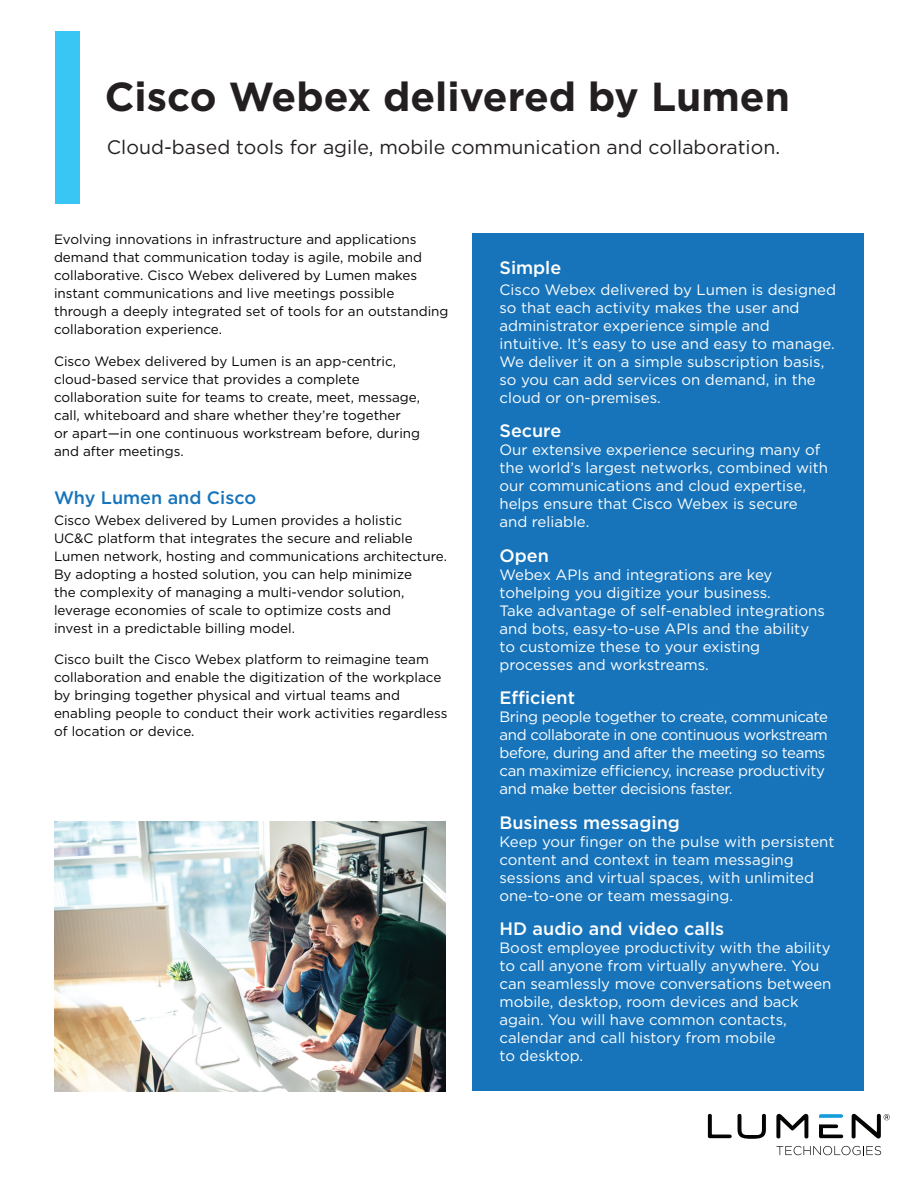
<style>
.page{position:relative;width:918px;height:1188px;background:#fff}
.page>*{position:absolute;margin:0;border:0;box-sizing:border-box;transform-origin:0 0}
.t1{font:700 40.5px "Gotham";color:#231f20}
.t2{font:19.5px "Gotham";color:#231f20}
.t3{font:500 18px "Gotham";color:#fff}
.t4{font:500 18px "Gotham";color:#1774bb}
.t5{font:15px/18px "Gotham";color:#fff}
.t6{font:15px/18px "Gotham";letter-spacing:-.025em;color:#fff}
.t7{font:13.5px/18px "Gotham";color:#040503}
</style>
<div class="page">
<svg style="left:708px;top:1114px;width:24px;height:24px"></svg>
<svg style="left:738px;top:1114px;width:28px;height:25px"></svg>
<svg style="left:776px;top:1114px;width:32px;height:24px"></svg>
<svg style="left:819px;top:1114px;width:24px;height:4px"></svg>
<svg style="left:819px;top:1124px;width:24px;height:14px"></svg>
<svg style="left:852px;top:1114px;width:38px;height:24px"></svg>
<svg style="left:776px;top:1146px;width:105px;height:9px"></svg>
<div style="left:55px;top:31px;width:25px;height:173px;background:#3ac6f4"></div>
<img style="left:54px;top:821px;width:392px;height:270px">
<div style="left:472px;top:233px;width:392px;height:858px;background:#1774bb"></div>
<h1 class="t1" style="left:105px;top:70px;width:687px">Cisco Webex delivered by Lumen</h1>
<h2 class="t2" style="left:107px;top:135px;width:675px">Cloud-based tools for agile, mobile communication and collaboration.</h2>
<p class="t7" style="left:54px;top:230px;width:396px">Evolving innovations in infrastructure and applications demand that communication today is agile, mobile and collaborative. Cisco Webex delivered by Lumen makes instant communications and live meetings possible through a deeply integrated set of tools for an outstanding collaboration experience.</p>
<p class="t7" style="left:54px;top:352px;width:368px">Cisco Webex delivered by Lumen is an app-centric, cloud-based service that provides a complete collaboration suite for teams to create, meet, message, call, whiteboard and share whether they’re together<br>or apart—in one continuous workstream before, during and after meetings.</p>
<h3 class="t4" style="left:54px;top:486px;width:204px">Why Lumen and Cisco</h3>
<p class="t7" style="left:54px;top:511px;width:395px">Cisco Webex delivered by Lumen provides a holistic<br>UC&amp;C platform that integrates the secure and reliable Lumen network, hosting and communications architecture.<br>By adopting a hosted solution, you can help minimize<br>the complexity of managing a multi-vendor solution, leverage economies of scale to optimize costs and<br>invest in a predictable billing model.</p>
<p class="t7" style="left:54px;top:650px;width:395px">Cisco built the Cisco Webex platform to reimagine team collaboration and enable the digitization of the workplace by bringing together physical and virtual teams and enabling people to conduct their work activities regardless of location or device.</p>
<h3 class="t3" style="left:500px;top:255px;width:63px">Simple</h3>
<p class="t5" style="left:500px;top:280px;width:338px">Cisco Webex delivered by Lumen is designed so that each activity makes the user and administrator experience simple and intuitive. It’s easy to use and easy to manage.<br>We deliver it on a simple subscription basis, so you can add services on demand, in the cloud or on-premises.</p>
<h3 class="t3" style="left:500px;top:419px;width:63px">Secure</h3>
<p class="t5" style="left:500px;top:441px;width:330px">Our extensive experience securing many of the world’s largest networks, combined with our communications and cloud expertise, helps ensure that Cisco Webex is secure and reliable.</p>
<h3 class="t3" style="left:500px;top:544px;width:51px">Open</h3>
<p class="t5" style="left:500px;top:565px;width:327px">Webex APIs and integrations are key tohelping you digitize your business.<br>Take advantage of self-enabled integrations and bots, easy-to-use APIs and the ability to customize these to your existing processes and workstreams.</p>
<h3 class="t3" style="left:500px;top:686px;width:77px">Efficient</h3>
<p class="t6" style="left:500px;top:708px;width:330px">Bring people together to create, communicate and collaborate in one continuous workstream before, during and after the meeting so teams can maximize efficiency, increase productivity and make better decisions faster.</p>
<h3 class="t3" style="left:500px;top:811px;width:182px">Business messaging</h3>
<p class="t5" style="left:500px;top:832px;width:337px">Keep your finger on the pulse with persistent content and context in team messaging sessions and virtual spaces, with unlimited one-to-one or team messaging.</p>
<h3 class="t3" style="left:500px;top:917px;width:226px">HD audio and video calls</h3>
<p class="t5" style="left:500px;top:939px;width:334px">Boost employee productivity with the ability to call anyone from virtually anywhere. You can seamlessly move conversations between mobile, desktop, room devices and back again. You will have common contacts, calendar and call history from mobile<br>to desktop.</p>
</div>
